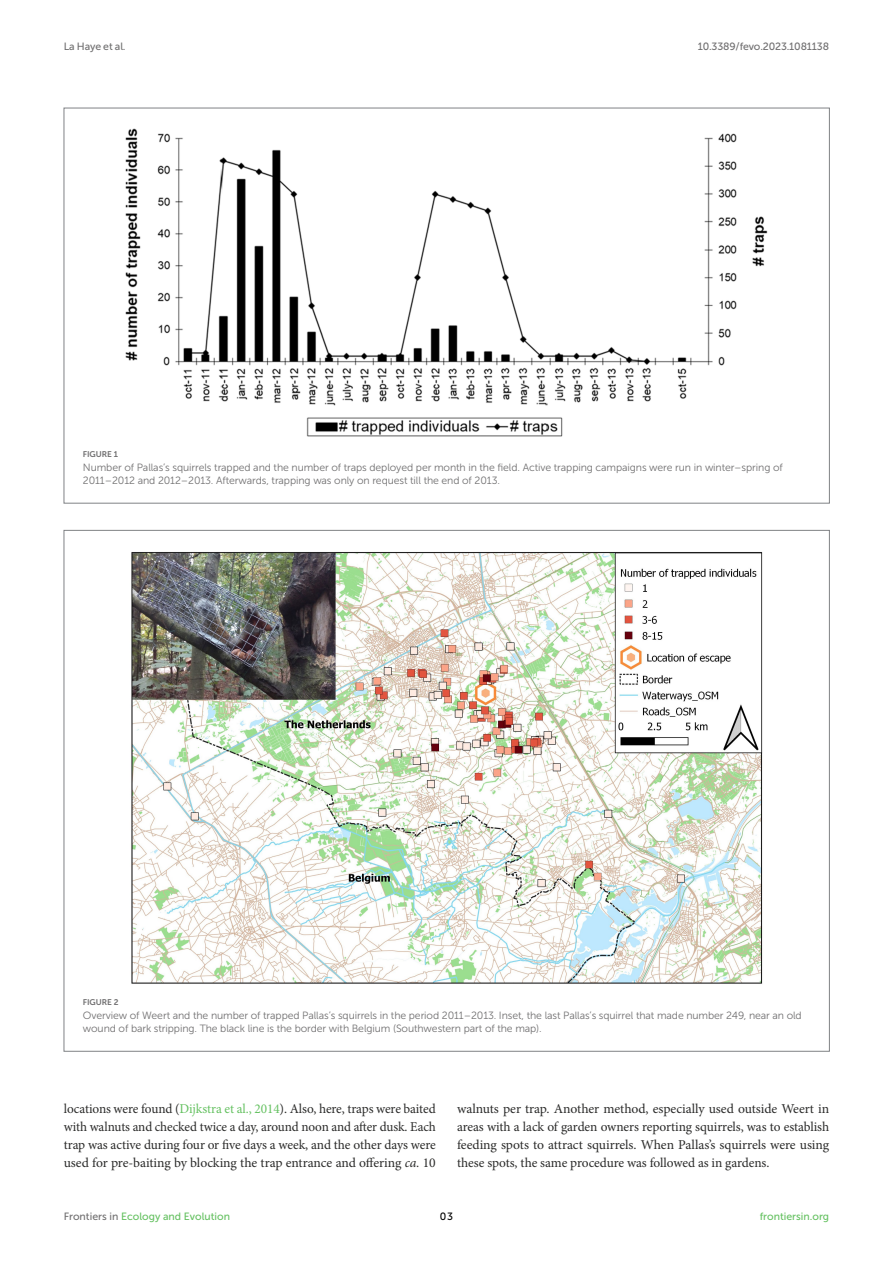
<style>
.page{position:relative;width:893px;height:1263px;background:#fff}
.page>*{position:absolute;margin:0;border:0;box-sizing:border-box;transform-origin:0 0}
.TEXT{font:13.5px/18px "Minion Pro";letter-spacing:-.005em;color:#2b2b2a;text-align:justify}
.FIG_LEG{font:10.5px/13.5px "Museo Sans 300";letter-spacing:-.01em;color:#706f70}
.t1{font:10.5px "Museo Sans 500";color:#65c161}
.t2{font:10.5px "Museo Sans 500";letter-spacing:-.015em;color:#706f70}
.t3{font:10.5px "Museo Sans 500";color:#000}
.FIG_HD{font:8.25px "Museo Sans 700";letter-spacing:-.01em;color:#706f70}
.s1{color:#65c161}
.s2{font-style:italic}
.s3{color:#706f70}
</style>
<div class="page">
<img style="left:125px;top:128px;width:643px;height:309px">
<img style="left:131px;top:552px;width:632px;height:432px">
<p class="t2" style="left:64px;top:41px;width:63px">La Haye et al.</p>
<p class="t2" style="left:698px;top:41px;width:133px">10.3389/fevo.2023.1081138</p>
<p class="FIG_HD" style="left:83px;top:450px;width:37px">FIGURE 1</p>
<p class="FIG_LEG" style="left:83px;top:460px;width:701px">Number of Pallas’s squirrels trapped and the number of traps deployed per month in the field. Active trapping campaigns were run in winter–spring of<br>2011–2012 and 2012–2013. Afterwards, trapping was only on request till the end of 2013.</p>
<p class="FIG_HD" style="left:83px;top:998px;width:37px">FIGURE 2</p>
<p class="FIG_LEG" style="left:83px;top:1008px;width:720px">Overview of Weert and the number of trapped Pallas’s squirrels in the period 2011–2013. Inset, the last Pallas’s squirrel that made number 249, near an old wound of bark stripping. The black line is the border with Belgium (Southwestern part of the map).</p>
<p class="TEXT" style="left:64px;top:1100px;width:374px">locations were found (<span class="s1">Dijkstra et al., 2014</span>). Also, here, traps were baited with walnuts and checked twice a day, around noon and after dusk. Each trap was active during four or five days a week, and the other days were used for pre-baiting by blocking the trap entrance and offering <span class="s2">ca.</span> 10</p>
<p class="TEXT" style="left:457px;top:1100px;width:374px">walnuts per trap. Another method, especially used outside Weert in areas with a lack of garden owners reporting squirrels, was to establish feeding spots to attract squirrels. When Pallas’s squirrels were using these spots, the same procedure was followed as in gardens.</p>
<p class="t1" style="left:64px;top:1211px;width:168px"><span class="s3">Frontiers in</span> Ecology and Evolution</p>
<p class="t3" style="left:440px;top:1211px;width:15px">03</p>
<p class="t1" style="left:760px;top:1211px;width:71px">frontiersin.org</p>
</div>
